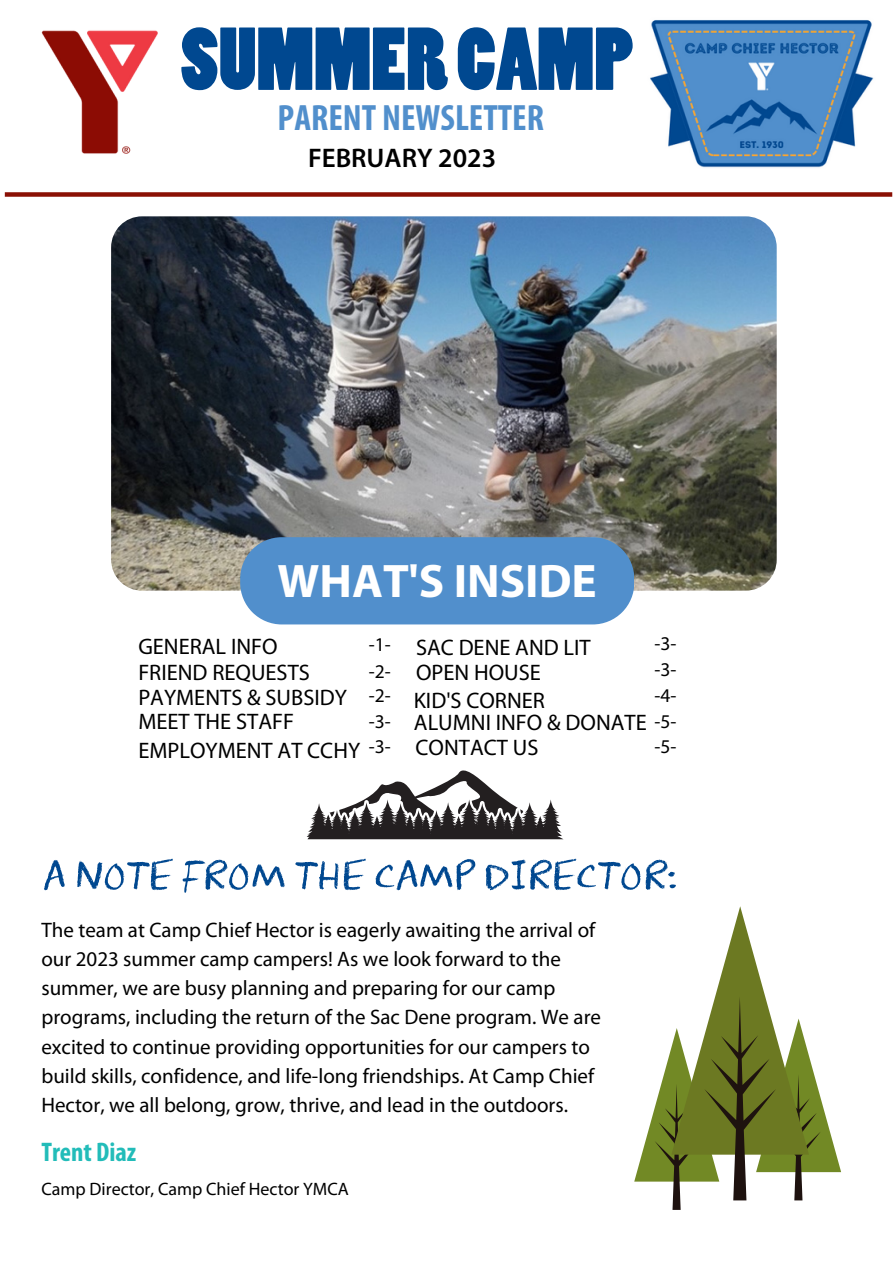
<style>
.page{position:relative;width:893px;height:1264px;background:#fff}
.page>*{position:absolute;margin:0;border:0;box-sizing:border-box;transform-origin:0 0}
.t1{font:83.1px "Poplar Std";color:#004890}
.t2{font:51px "YMCA Script";color:#004890}
.t3{font:700 47.25px "Myriad Pro";color:#fff}
.t4{font:700 condensed 36.75px "Myriad Pro";color:#518fcc}
.t5{font:600 27px "Myriad Pro";color:#000}
.t6{font:700 condensed 27px "Myriad Pro";color:#22bcb9}
.t7{font:22.5px/24.5px "Myriad Pro";color:#000}
.t8{font:21px/29.2px "Myriad Pro";color:#000}
.t9{font:19.5px/25.2px "Myriad Pro";color:#000;text-align:justify}
.t10{font:18px "Myriad Pro";color:#000}
.s1{font-size:19.5px}
</style>
<div class="page">
<img style="left:41px;top:30px;width:117px;height:124px">
<img style="left:111px;top:216px;width:665px;height:374px;border-radius:31px">
<div style="left:5px;top:192px;width:887px;height:5px;background:#8a1005"></div>
<div style="left:240px;top:537px;width:393px;height:87px;background:#518fcc"></div>
<svg style="left:306px;top:770px;width:257px;height:69px"></svg>
<svg style="left:634px;top:906px;width:207px;height:303px"></svg>
<img style="left:650px;top:20px;width:224px;height:148px">
<h1 class="t1" style="left:180px;top:26px;width:454px">SUMMERCAMP</h1>
<h3 class="t4" style="left:277px;top:103px;width:268px">PARENT NEWSLETTER</h3>
<p class="t5" style="left:308px;top:146px;width:189px">FEBRUARY 2023</p>
<h3 class="t3" style="left:277px;top:561px;width:321px">WHAT'S INSIDE</h3>
<p class="t7" style="left:416px;top:637px;width:176px">SAC DENE AND LIT</p>
<p class="t9" style="left:654px;top:632px;width:23px">-3-</p>
<p class="t7" style="left:414px;top:660px;width:133px;line-height:28px">OPEN HOUSE<br>KID'S CORNER</p>
<p class="t7" style="left:414px;top:712px;width:264px">ALUMNI INFO &amp; DONATE <span class="s1">-5-<br></span>CONTACT US</p>
<p class="t7" style="left:138px;top:636px;width:141px">GENERAL INFO</p>
<p class="t9" style="left:369px;top:633px;width:23px">-1-</p>
<p class="t9" style="left:369px;top:660px;width:23px">-2- -2- -3- -3-</p>
<p class="t9" style="left:654px;top:657px;width:23px;line-height:26.1px">-3- -4-</p>
<p class="t7" style="left:138px;top:662px;width:210px">FRIEND REQUESTS<br>PAYMENTS &amp; SUBSIDY<br>MEET THE STAFF</p>
<p class="t7" style="left:138px;top:740px;width:223px">EMPLOYMENT AT CCHY</p>
<p class="t9" style="left:654px;top:735px;width:23px">-5-</p>
<h2 class="t2" style="left:43px;top:851px;width:636px">A NOTE FROM THE CAMP DIRECTOR:</h2>
<p class="t8" style="left:41px;top:916px;width:561px">The team at Camp Chief Hector is eagerly awaiting the arrival of our 2023 summer camp campers! As we look forward to the summer, we are busy planning and preparing for our camp programs, including the return of the Sac Dene program. We are excited to continue providing opportunities for our campers to build skills, confidence, and life-long friendships. At Camp Chief Hector, we all belong, grow, thrive, and lead in the outdoors.</p>
<p class="t6" style="left:41px;top:1140px;width:96px">Trent Diaz</p>
<p class="t10" style="left:41px;top:1181px;width:309px">Camp Director, Camp Chief Hector YMCA</p>
</div>
